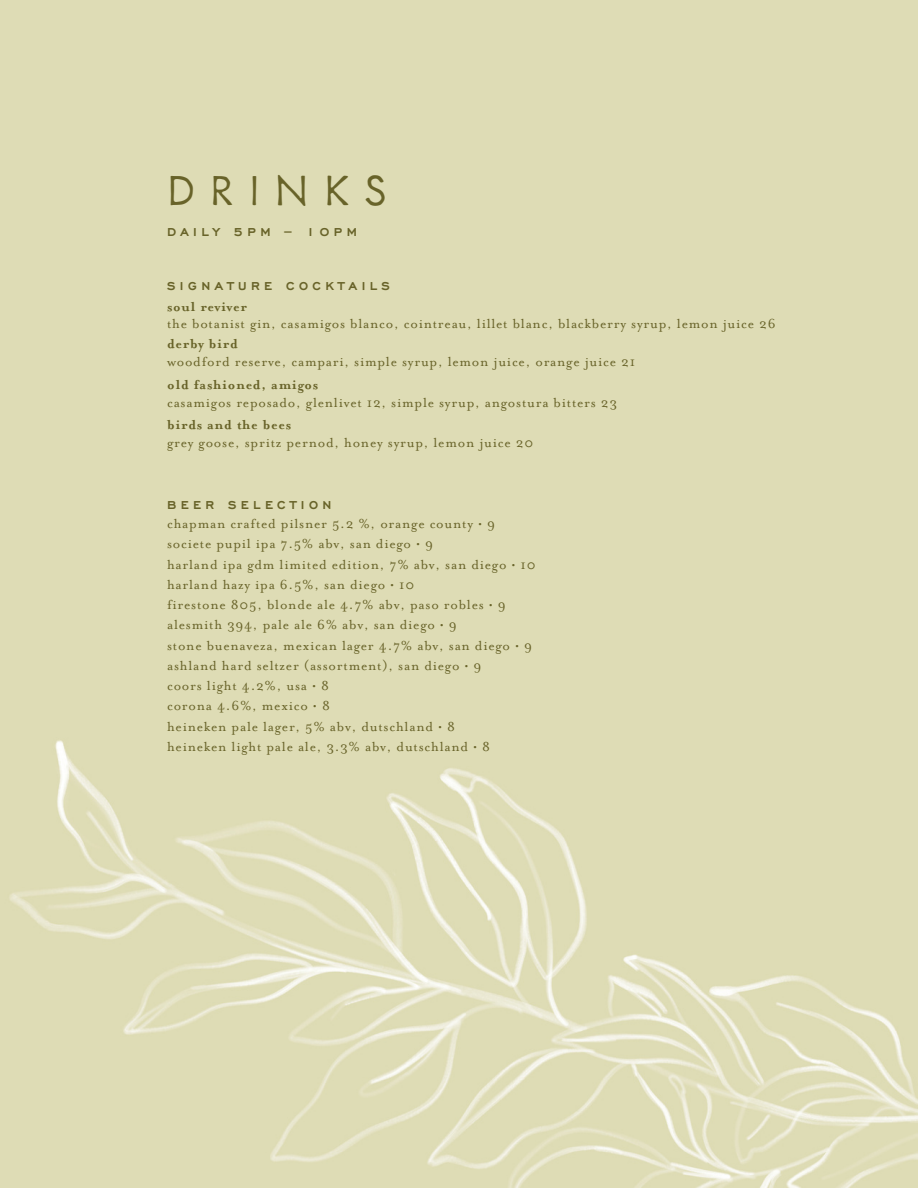
<style>
.page{position:relative;width:918px;height:1188px;background:#dedcb5}
.page>*{position:absolute;margin:0;border:0;box-sizing:border-box;transform-origin:0 0}
.t1{font:300 48px "Metallophile Sp 8";letter-spacing:.3em;color:#686329}
.t2{font:15px/20.2px "Mrs Eaves OT";letter-spacing:.05em;color:#686329}
.t3{font:700 15px "Mrs Eaves";letter-spacing:.05em;color:#686329}
.t4{font:700 15px "Engravers Gothic";letter-spacing:.3em;color:#686329}
</style>
<div class="page">
<h1 class="t1" style="left:167px;top:161px;width:221px">DRINKS</h1>
<p class="t4" style="left:167px;top:224px;width:191px">DAILY 5PM – 10PM</p>
<p class="t4" style="left:167px;top:278px;width:224px">SIGNATURE COCKTAILS</p>
<p class="t3" style="left:167px;top:302px;width:81px">soul reviver</p>
<p class="t2" style="left:167px;top:314px;width:610px">the botanist gin, casamigos blanco, cointreau, lillet blanc, blackberry syrup, lemon juice 26</p>
<p class="t3" style="left:167px;top:339px;width:72px">derby bird</p>
<p class="t2" style="left:167px;top:352px;width:470px">woodford reserve, campari, simple syrup, lemon juice, orange juice 21</p>
<p class="t3" style="left:167px;top:379px;width:153px">old fashioned, amigos</p>
<p class="t2" style="left:167px;top:392px;width:452px">casamigos reposado, glenlivet 12, simple syrup, angostura bitters 23</p>
<p class="t3" style="left:167px;top:420px;width:125px">birds and the bees</p>
<p class="t2" style="left:167px;top:433px;width:368px">grey goose, spritz pernod, honey syrup, lemon juice 20</p>
<p class="t4" style="left:167px;top:497px;width:166px">BEER SELECTION</p>
<p class="t2" style="left:167px;top:514px;width:370px">chapman crafted pilsner 5.2 %, orange county • 9 societe pupil ipa 7.5% abv, san diego • 9<br>harland ipa gdm limited edition, 7% abv, san diego • 10 harland hazy ipa 6.5%, san diego • 10<br>firestone 805, blonde ale 4.7% abv, paso robles • 9 alesmith 394, pale ale 6% abv, san diego • 9<br>stone buenaveza, mexican lager 4.7% abv, san diego • 9 ashland hard seltzer (assortment), san diego • 9<br>coors light 4.2%, usa • 8<br>corona 4.6%, mexico • 8<br>heineken pale lager, 5% abv, dutschland • 8<br>heineken light pale ale, 3.3% abv, dutschland • 8</p>
</div>
